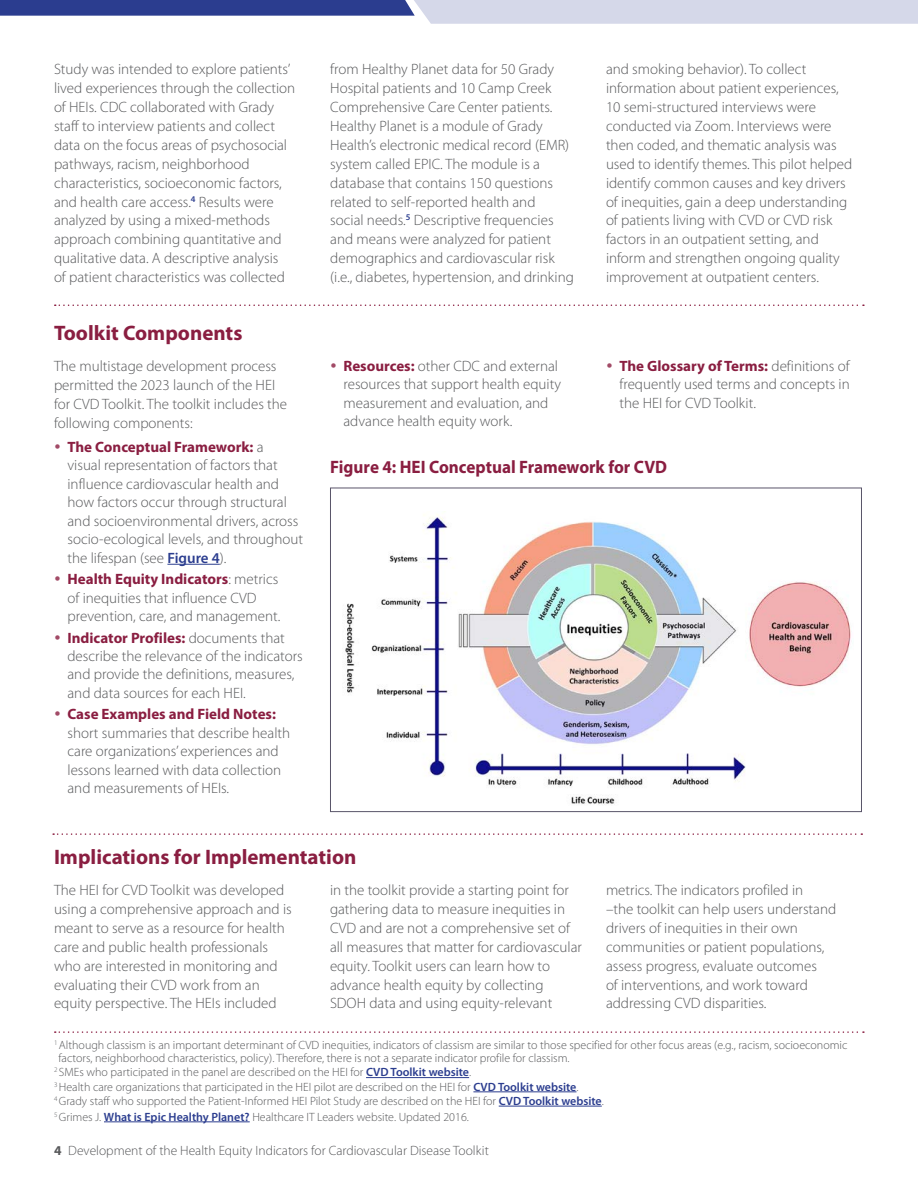
<style>
.page{position:relative;width:918px;height:1188px;background:#fff}
.page>*{position:absolute;margin:0;border:0;box-sizing:border-box;transform-origin:0 0}
.t1{font:700 21px "Myriad Pro";color:#8a1e41}
.t2{font:700 18px "Myriad Pro";color:#8a1e41;scale:.95 1}
.t3{font:300 15px/18.9px "Myriad Pro";color:#57585a}
.t4{font:300 13.5px "Myriad Pro";color:#57585a}
.t5{font:300 12px/14.2px "Myriad Pro";color:#57585a}
.s1{font-weight:700;color:#8a1e41}
.s2{font-weight:600;color:#2b3d8f}
.s3{font-weight:700}
</style>
<div class="page">
<hr style="left:167px;top:564px;width:53px;height:1px;background:#2b3d8f">
<img style="left:345px;top:511px;width:506px;height:294px">
<svg style="left:0;top:0;width:918px;height:24px"></svg>
<hr style="left:366px;top:1077px;width:103px;height:1px;background:#2b3d8f">
<hr style="left:473px;top:1092px;width:103px;height:1px;background:#2b3d8f">
<hr style="left:499px;top:1106px;width:103px;height:1px;background:#2b3d8f">
<hr style="left:104px;top:1122px;width:146px;height:1px;background:#2b3d8f">
<svg style="left:55px;top:304px;width:809px;height:2px"></svg>
<svg style="left:53px;top:833px;width:809px;height:2px"></svg>
<svg style="left:55px;top:1031px;width:809px;height:2px"></svg>
<p class="t3" style="left:54px;top:60px;width:243px">Study was intended to explore patients’ lived experiences through the collection of HEIs. CDC collaborated with Grady staff to interview patients and collect data on the focus areas of psychosocial pathways, racism, neighborhood characteristics, socioeconomic factors, and health care access.<sup>4</sup> Results were analyzed by using a mixed-methods approach combining quantitative and qualitative data. A descriptive analysis<br>of patient characteristics was collected</p>
<p class="t3" style="left:330px;top:60px;width:245px">from Healthy Planet data for 50 Grady Hospital patients and 10 Camp Creek Comprehensive Care Center patients.<br>Healthy Planet is a module of Grady Health’s electronic medical record (EMR) system called EPIC. The module is a database that contains 150 questions related to self-reported health and<br>social needs.<sup>5</sup> Descriptive frequencies and means were analyzed for patient demographics and cardiovascular risk (i.e., diabetes, hypertension, and drinking</p>
<p class="t3" style="left:606px;top:60px;width:248px">and smoking behavior). To collect information about patient experiences, 10 semi-structured interviews were conducted via Zoom. Interviews were then coded, and thematic analysis was used to identify themes. This pilot helped identify common causes and key drivers of inequities, gain a deep understanding of patients living with CVD or CVD risk factors in an outpatient setting, and inform and strengthen ongoing quality improvement at outpatient centers.</p>
<h2 class="t1" style="left:54px;top:321px;width:190px">Toolkit Components</h2>
<p class="t3" style="left:54px;top:357px;width:235px">The multistage development process permitted the 2023 launch of the HEI for CVD Toolkit. The toolkit includes the following components:</p>
<p class="t3" style="left:68px;top:438px;width:237px;line-height:18.5px"><span class="s1">The Conceptual Framework:</span> a<br>visual representation of factors that influence cardiovascular health and how factors occur through structural and socioenvironmental drivers, across socio-ecological levels, and throughout the lifespan (see <span class="s2">Figure 4</span>).</p>
<p class="t3" style="left:68px;top:570px;width:214px;line-height:18.5px"><span class="s1">Health Equity Indicators</span>: metrics of inequities that influence CVD prevention, care, and management.</p>
<p class="t3" style="left:68px;top:629px;width:237px;line-height:18.5px"><span class="s1">Indicator Profiles:</span> documents that describe the relevance of the indicators and provide the definitions, measures, and data sources for each HEI.</p>
<p class="t3" style="left:68px;top:705px;width:224px;line-height:18.5px"><span class="s1">Case Examples and Field Notes: </span>short summaries that describe health care organizations’ experiences and lessons learned with data collection and measurements of HEIs.</p>
<p class="t3" style="left:344px;top:357px;width:219px;line-height:18.5px"><span class="s1">Resources:</span> other CDC and external resources that support health equity measurement and evaluation, and advance health equity work.</p>
<p class="t3" style="left:620px;top:357px;width:232px;line-height:18.5px;text-align:justify"><span class="s1">The Glossary of Terms:</span> definitions of frequently used terms and concepts in the HEI for CVD Toolkit.</p>
<h3 class="t2" style="left:330px;top:456px;width:356px">Figure 4: HEI Conceptual Framework for CVD</h3>
<h2 class="t1" style="left:54px;top:845px;width:304px">Implications for Implementation</h2>
<p class="t3" style="left:54px;top:881px;width:239px">The HEI for CVD Toolkit was developed using a comprehensive approach and is meant to serve as a resource for health care and public health professionals who are interested in monitoring and evaluating their CVD work from an equity perspective. The HEIs included</p>
<p class="t3" style="left:330px;top:881px;width:253px">in the toolkit provide a starting point for gathering data to measure inequities in CVD and are not a comprehensive set of all measures that matter for cardiovascular equity. Toolkit users can learn how to advance health equity by collecting SDOH data and using equity-relevant</p>
<p class="t3" style="left:606px;top:881px;width:232px">metrics. The indicators profiled in<br>–the toolkit can help users understand drivers of inequities in their own communities or patient populations, assess progress, evaluate outcomes<br>of interventions, and work toward addressing CVD disparities.</p>
<p class="t5" style="left:59px;top:1039px;width:790px;line-height:12.8px;text-indent:-5px"><sup>1</sup> Although classism is an important determinant of CVD inequities, indicators of classism are similar to those specified for other focus areas (e.g., racism, socioeconomic factors, neighborhood characteristics, policy). Therefore, there is not a separate indicator profile for classism.</p>
<p class="t5" style="left:54px;top:1065px;width:551px"><sup>2</sup> SMEs who participated in the panel are described on the HEI for <span class="s2">CVD Toolkit website</span>.<br><sup>3</sup> Health care organizations that participated in the HEI pilot are described on the HEI for <span class="s2">CVD Toolkit website</span>.<br><sup>4</sup> Grady staff who supported the Patient-Informed HEI Pilot Study are described on the HEI for <span class="s2">CVD Toolkit website</span>.</p>
<p class="t5" style="left:54px;top:1110px;width:416px"><sup>5</sup> Grimes J. <span class="s2">What is Epic Healthy Planet?</span> Healthcare IT Leaders website. Updated 2016.</p>
<p class="t4" style="left:54px;top:1143px;width:436px"><span class="s3">4</span> Development of the Health Equity Indicators for Cardiovascular Disease Toolkit</p>
</div>
